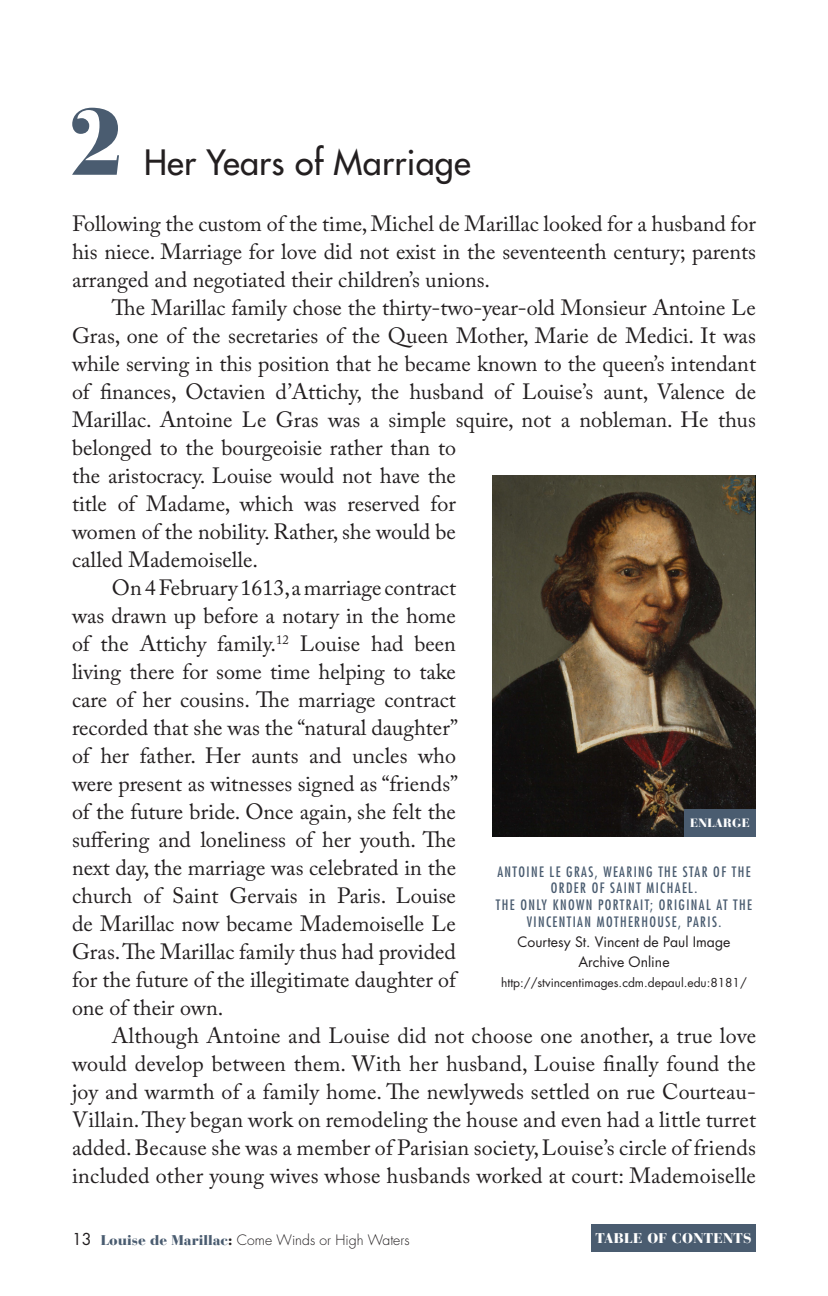
<style>
.page{position:relative;width:828px;height:1296px;background:#fff}
.page>*{position:absolute;margin:0;border:0;box-sizing:border-box;transform-origin:0 0}
.t1{font:900 93.4px "Bauer Bodoni";color:#4a5c70}
.C_Heads{font:34px "Futura";letter-spacing:.01em;color:#231f20}
.Final_Body_Text{font:22px/28px "Adobe Caslon Pro";color:#231f20;text-align:justify}
.Image_name{font:condensed 14px/16.8px "Futura";letter-spacing:.1em;color:#4a5c70;text-align:center}
.Image_name-2{font:14px/20px "Futura";color:#231f20;text-align:center}
.t2{font:300 14px "Futura";color:#231f20}
.t3{font:900 14px "Bauer Bodoni";letter-spacing:.02em;color:#fff}
.Image_name-3{font:12px "Futura";color:#231f20}
.t4{font:900 12px "Bauer Bodoni";letter-spacing:.02em;color:#fff}
.s1{font-weight:400;font-size:16px}
.s2{font-family:"Bauer Bodoni";font-weight:900;color:#4a5c70}
.s3{font-family:"Bauer Bodoni";font-weight:900}
</style>
<div class="page">
<img style="left:492px;top:475px;width:264px;height:362px">
<div style="left:684px;top:809px;width:72px;height:28px;background:#4a5c70"></div>
<div style="left:591px;top:1224px;width:165px;height:27px;background:#4a5c70"></div>
<p class="t1" style="left:68px;top:85px;width:59px">2</p>
<p class="C_Heads" style="left:144px;top:140px;width:328px">Her Years of Marriage</p>
<p class="Final_Body_Text" style="left:72px;top:209px;width:686px">Following the custom of the time, Michel de Marillac looked for a husband for his niece. Marriage for love did not exist in the seventeenth century; parents arranged and negotiated their children’s unions.</p>
<p class="Final_Body_Text" style="left:72px;top:293px;width:686px;text-align:left;text-indent:40px">The Marillac family chose the thirty-two-year-old Monsieur Antoine Le Gras, one of the secretaries of the Queen Mother, Marie de Medici. It was while serving in this position that he became known to the queen’s intendant of finances, Octavien d’Attichy, the husband of Louise’s aunt, Valence de Marillac. Antoine Le Gras was a simple squire, not a nobleman. He thus belonged to the bourgeoisie rather than to<br>the aristocracy. Louise would not have the<br>title of Madame, which was reserved for<br>women of the nobility. Rather, she would be<br>called Mademoiselle.</p>
<p class="Final_Body_Text" style="left:72px;top:573px;width:388px;text-indent:40px">On 4 February 1613, a marriage contract was drawn up before a notary in the home of the Attichy family.<sup>12</sup> Louise had been living there for some time helping to take care of her cousins. The marriage contract recorded that she was the “natural daughter” of her father. Her aunts and uncles who were present as witnesses signed as “friends” of the future bride. Once again, she felt the suffering and loneliness of her youth. The next day, the marriage was celebrated in the church of Saint Gervais in Paris. Louise de Marillac now became Mademoiselle Le Gras. The Marillac family thus had provided for the future of the illegitimate daughter of one of their own.</p>
<p class="Final_Body_Text" style="left:72px;top:1021px;width:686px;text-indent:40px">Although Antoine and Louise did not choose one another, a true love would develop between them. With her husband, Louise finally found the joy and warmth of a family home. The newlyweds settled on rue Courteau-Villain. They began work on remodeling the house and even had a little turret added. Because she was a member of Parisian society, Louise’s circle of friends included other young wives whose husbands worked at court: Mademoiselle</p>
<p class="t4" style="left:690px;top:816px;width:61px">ENLARGE</p>
<p class="Image_name" style="left:496px;top:863px;width:258px">ANTOINE LE GRAS, WEARING THE STAR OF THE ORDER OF SAINT MICHAEL.<br>THE ONLY KNOWN PORTRAIT; ORIGINAL AT THE VINCENTIAN MOTHERHOUSE, PARIS.</p>
<p class="Image_name-2" style="left:518px;top:932px;width:214px">Courtesy St. Vincent de Paul Image<br>Archive Online</p>
<p class="Image_name-3" style="left:501px;top:974px;width:247px">http://stvincentimages.cdm.depaul.edu:8181/</p>
<p class="t2" style="left:72px;top:1231px;width:339px"><span class="s1">13</span> <span class="s2">Louise de Marillac</span><span class="s3">:</span> Come Winds or High Waters</p>
<p class="t3" style="left:595px;top:1230px;width:158px">TABLE OF CONTENTS</p>
</div>
